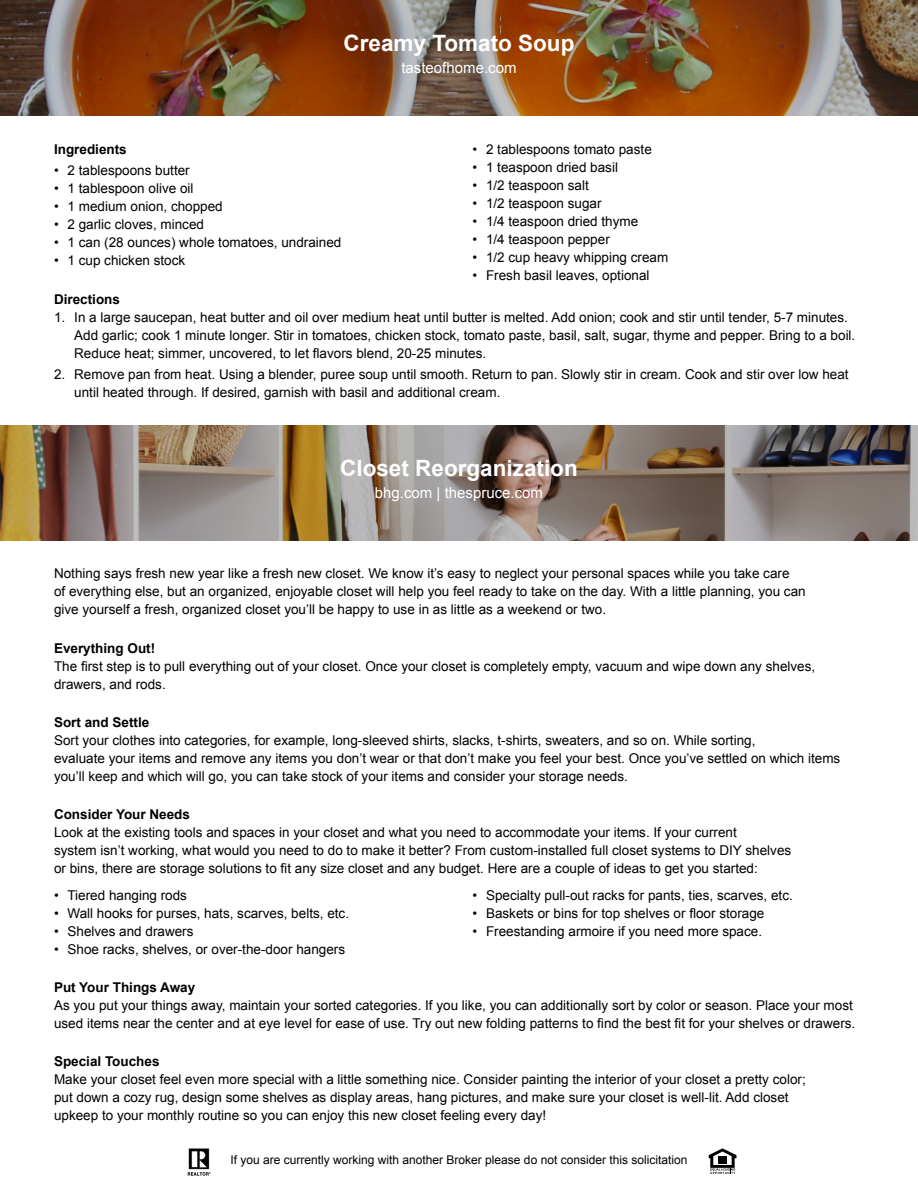
<style>
.page{position:relative;width:918px;height:1188px;background:#fff}
.page>*{position:absolute;margin:0;border:0;box-sizing:border-box;transform-origin:0 0}
.t1{font:700 22.5px "Arial";color:#fff}
.t2{font:15px "Arial";color:#fff}
.t3{font:13.5px/18px "Arial";color:#000}
.t4{font:700 13.5px "Arial";color:#000}
.t5{font:12px "Arial";color:#000}
</style>
<div class="page">
<svg style="left:709px;top:1148px;width:27px;height:26px"></svg>
<img style="left:187px;top:1148px;width:24px;height:28px">
<img style="left:0;top:425px;width:918px;height:116px">
<img style="left:0;top:0;width:918px;height:116px">
<h1 class="t1" style="left:344px;top:28px;width:232px">Creamy Tomato Soup</h1>
<p class="t4" style="left:54px;top:140px;width:74px">Ingredients</p>
<p class="t3" style="left:54px;top:161px;width:137px">• 2 tablespoons butter</p>
<p class="t3" style="left:54px;top:179px;width:141px">• 1 tablespoon olive oil</p>
<p class="t3" style="left:54px;top:197px;width:170px">• 1 medium onion, chopped</p>
<p class="t3" style="left:54px;top:215px;width:152px">• 2 garlic cloves, minced</p>
<p class="t3" style="left:54px;top:233px;width:289px">• 1 can (28 ounces) whole tomatoes, undrained</p>
<p class="t3" style="left:54px;top:251px;width:133px">• 1 cup chicken stock</p>
<p class="t2" style="left:401px;top:58px;width:117px">tasteofhome.com</p>
<p class="t3" style="left:472px;top:140px;width:181px">• 2 tablespoons tomato paste</p>
<p class="t3" style="left:472px;top:158px;width:147px">• 1 teaspoon dried basil</p>
<p class="t3" style="left:472px;top:176px;width:118px">• 1/2 teaspoon salt</p>
<p class="t3" style="left:472px;top:194px;width:131px">• 1/2 teaspoon sugar</p>
<p class="t3" style="left:472px;top:212px;width:167px">• 1/4 teaspoon dried thyme</p>
<p class="t3" style="left:472px;top:230px;width:139px">• 1/4 teaspoon pepper</p>
<p class="t3" style="left:472px;top:248px;width:197px">• 1/2 cup heavy whipping cream</p>
<p class="t3" style="left:472px;top:266px;width:179px">• Fresh basil leaves, optional</p>
<p class="t4" style="left:54px;top:290px;width:68px">Directions</p>
<p class="t3" style="left:74px;top:308px;width:783px;text-indent:-20px">1. In a large saucepan, heat butter and oil over medium heat until butter is melted. Add onion; cook and stir until tender, 5-7 minutes.<br>Add garlic; cook 1 minute longer. Stir in tomatoes, chicken stock, tomato paste, basil, salt, sugar, thyme and pepper. Bring to a boil.<br>Reduce heat; simmer, uncovered, to let flavors blend, 20-25 minutes.</p>
<p class="t3" style="left:74px;top:365px;width:776px;text-indent:-20px">2. Remove pan from heat. Using a blender, puree soup until smooth. Return to pan. Slowly stir in cream. Cook and stir over low heat until heated through. If desired, garnish with basil and additional cream.</p>
<h1 class="t1" style="left:340px;top:453px;width:239px">Closet Reorganization</h1>
<p class="t2" style="left:375px;top:483px;width:170px">bhg.com | thespruce.com</p>
<p class="t3" style="left:54px;top:565px;width:753px">Nothing says fresh new year like a fresh new closet. We know it’s easy to neglect your personal spaces while you take care<br>of everything else, but an organized, enjoyable closet will help you feel ready to take on the day. With a little planning, you can give yourself a fresh, organized closet you’ll be happy to use in as little as a weekend or two.</p>
<p class="t4" style="left:54px;top:639px;width:103px">Everything Out!</p>
<p class="t3" style="left:54px;top:657px;width:763px">The first step is to pull everything out of your closet. Once your closet is completely empty, vacuum and wipe down any shelves, drawers, and rods.</p>
<p class="t4" style="left:54px;top:713px;width:97px">Sort and Settle</p>
<p class="t3" style="left:54px;top:731px;width:788px">Sort your clothes into categories, for example, long-sleeved shirts, slacks, t-shirts, sweaters, and so on. While sorting,<br>evaluate your items and remove any items you don’t wear or that don’t make you feel your best. Once you’ve settled on which items you’ll keep and which will go, you can take stock of your items and consider your storage needs.</p>
<p class="t4" style="left:54px;top:806px;width:138px">Consider Your Needs</p>
<p class="t3" style="left:54px;top:824px;width:739px">Look at the existing tools and spaces in your closet and what you need to accommodate your items. If your current<br>system isn’t working, what would you need to do to make it better? From custom-installed full closet systems to DIY shelves or bins, there are storage solutions to fit any size closet and any budget. Here are a couple of ideas to get you started:</p>
<p class="t3" style="left:54px;top:886px;width:135px">• Tiered hanging rods</p>
<p class="t3" style="left:54px;top:904px;width:297px">• Wall hooks for purses, hats, scarves, belts, etc.</p>
<p class="t3" style="left:54px;top:922px;width:141px">• Shelves and drawers</p>
<p class="t3" style="left:54px;top:940px;width:293px">• Shoe racks, shelves, or over-the-door hangers</p>
<p class="t3" style="left:472px;top:886px;width:322px">• Specialty pull-out racks for pants, ties, scarves, etc.</p>
<p class="t3" style="left:472px;top:904px;width:293px">• Baskets or bins for top shelves or floor storage</p>
<p class="t3" style="left:472px;top:922px;width:291px">• Freestanding armoire if you need more space.</p>
<p class="t4" style="left:54px;top:978px;width:143px">Put Your Things Away</p>
<p class="t3" style="left:54px;top:996px;width:803px">As you put your things away, maintain your sorted categories. If you like, you can additionally sort by color or season. Place your most used items near the center and at eye level for ease of use. Try out new folding patterns to find the best fit for your shelves or drawers.</p>
<p class="t4" style="left:54px;top:1052px;width:107px">Special Touches</p>
<p class="t3" style="left:54px;top:1070px;width:753px">Make your closet feel even more special with a little something nice. Consider painting the interior of your closet a pretty color; put down a cozy rug, design some shelves as display areas, hang pictures, and make sure your closet is well-lit. Add closet upkeep to your monthly routine so you can enjoy this new closet feeling every day!</p>
<p class="t5" style="left:231px;top:1152px;width:458px">If you are currently working with another Broker please do not consider this solicitation</p>
</div>
